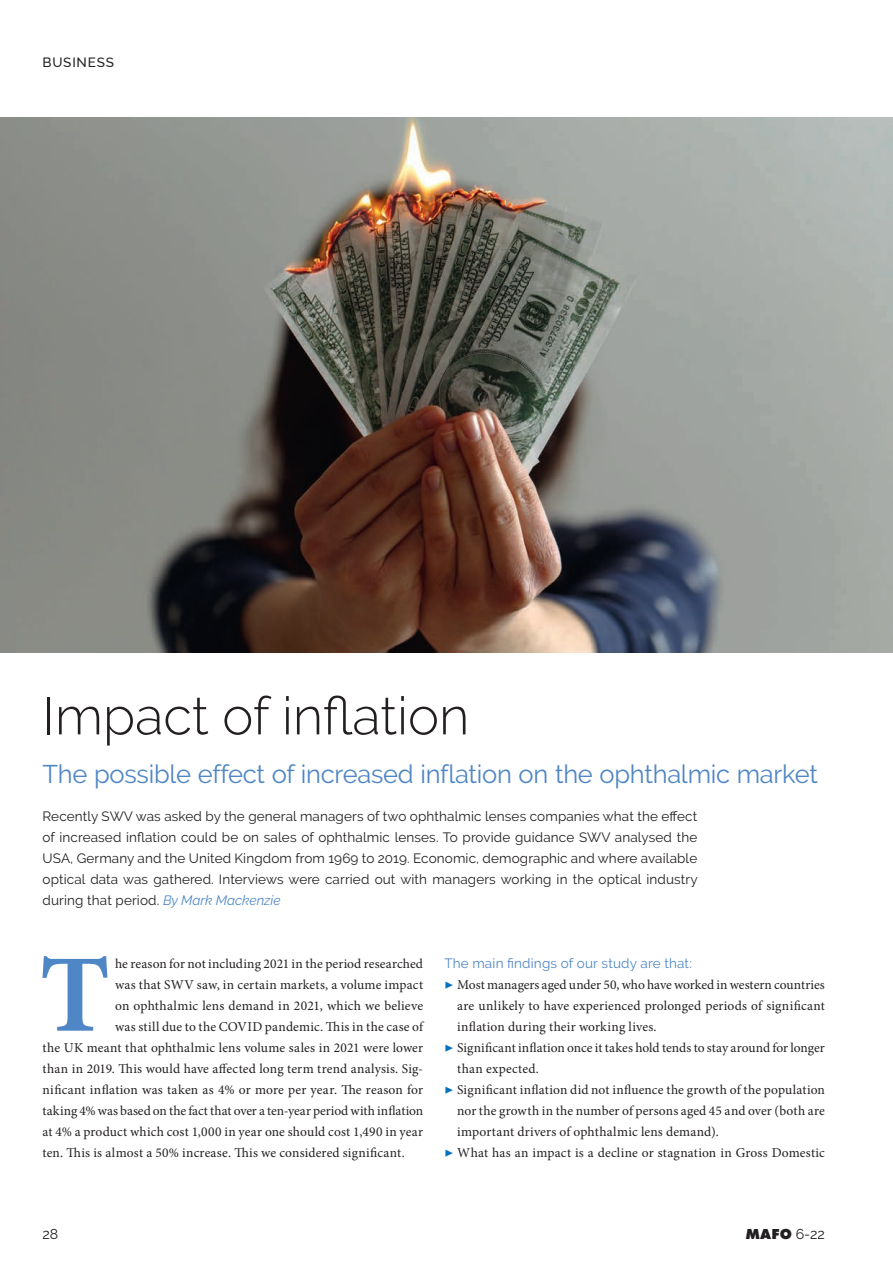
<style>
.page{position:relative;width:893px;height:1263px;background:#fff}
.page>*{position:absolute;margin:0;border:0;box-sizing:border-box;transform-origin:0 0}
.t1{font:700 110.4px "Minion Pro";color:#4f86c5}
.t2{font:300 52.5px "Raleway";color:#231f20}
.t3{font:25.5px "Raleway";letter-spacing:-.01em;color:#4f86c5}
.t4{font:800 15px "Futura PT";color:#231f20}
.t5{font:14.25px "Raleway";color:#231f20}
.t6{font:13.5px "Minion Pro";letter-spacing:.01em;color:#231f20}
.t7{font:13.5px/21px "Raleway";letter-spacing:.01em;color:#231f20;text-align:justify}
.t8{font:13.5px "Raleway";letter-spacing:.015em;color:#4f86c5}
.t9{font:500 13.5px "Raleway";letter-spacing:.06em;color:#231f20}
.s1{font-style:italic;color:#4d87c6}
.s2{font-size:15px;color:#0072bc}
.s3{font-family:"Raleway";font-weight:400;font-size:14.25px}
</style>
<div class="page">
<img style="left:0;top:117px;width:893px;height:536px">
<p class="t9" style="left:43px;top:55px;width:73px">BUSINESS</p>
<h2 class="t2" style="left:43px;top:685px;width:428px">Impact of inflation</h2>
<h3 class="t3" style="left:43px;top:759px;width:777px">The possible effect of increased inflation on the ophthalmic market</h3>
<p class="t7" style="left:43px;top:805px;width:657px">Recently SWV was asked by the general managers of two ophthalmic lenses companies what the effect of increased inflation could be on sales of ophthalmic lenses. To provide guidance SWV analysed the USA, Germany and the United Kingdom from 1969 to 2019. Economic, demographic and where available optical data was gathered. Interviews were carried out with managers working in the optical industry during that period. <span class="s1">By Mark Mackenzie</span></p>
<h1 class="t1" style="left:39px;top:918px;width:72px">T</h1>
<p class="t6" style="left:115px;top:954px;width:309px">he reason for not including 2021 in the period researched</p>
<p class="t6" style="left:115px;top:975px;width:310px">was that SWV saw, in certain markets, a volume impact</p>
<p class="t6" style="left:115px;top:996px;width:309px">on ophthalmic lens demand in 2021, which we believe</p>
<p class="t6" style="left:115px;top:1017px;width:309px">was still due to the COVID pandemic. This in the case of</p>
<p class="t6" style="left:43px;top:1038px;width:382px">the UK meant that ophthalmic lens volume sales in 2021 were lower</p>
<p class="t6" style="left:43px;top:1059px;width:382px">than in 2019. This would have affected long term trend analysis. Sig-</p>
<p class="t6" style="left:43px;top:1080px;width:382px">nificant inflation was taken as 4% or more per year. The reason for</p>
<p class="t6" style="left:43px;top:1101px;width:382px">taking 4% was based on the fact that over a ten-year period with inflation</p>
<p class="t6" style="left:43px;top:1122px;width:382px">at 4% a product which cost 1,000 in year one should cost 1,490 in year</p>
<p class="t6" style="left:43px;top:1143px;width:364px">ten. This is almost a 50% increase. This we considered significant.</p>
<p class="t8" style="left:444px;top:955px;width:249px">The main findings of our study are that:</p>
<p class="t6" style="left:444px;top:975px;width:382px"><span class="s2">▶</span> Most managers aged under 50, who have worked in western countries</p>
<p class="t6" style="left:457px;top:996px;width:369px">are unlikely to have experienced prolonged periods of significant</p>
<p class="t6" style="left:457px;top:1017px;width:201px">inflation during their working lives.</p>
<p class="t6" style="left:444px;top:1038px;width:382px"><span class="s2">▶</span> Significant inflation once it takes hold tends to stay around for longer</p>
<p class="t6" style="left:457px;top:1059px;width:83px">than expected.</p>
<p class="t6" style="left:444px;top:1080px;width:382px"><span class="s2">▶</span> Significant inflation did not influence the growth of the population</p>
<p class="t6" style="left:457px;top:1101px;width:369px">nor the growth in the number of persons aged 45 and over (both are</p>
<p class="t6" style="left:457px;top:1122px;width:263px">important drivers of ophthalmic lens demand).</p>
<p class="t6" style="left:444px;top:1143px;width:382px"><span class="s2">▶</span> What has an impact is a decline or stagnation in Gross Domestic</p>
<p class="t5" style="left:43px;top:1226px;width:17px">28</p>
<p class="t4" style="left:745px;top:1225px;width:81px">MAFO <span class="s3">6-22</span></p>
</div>
